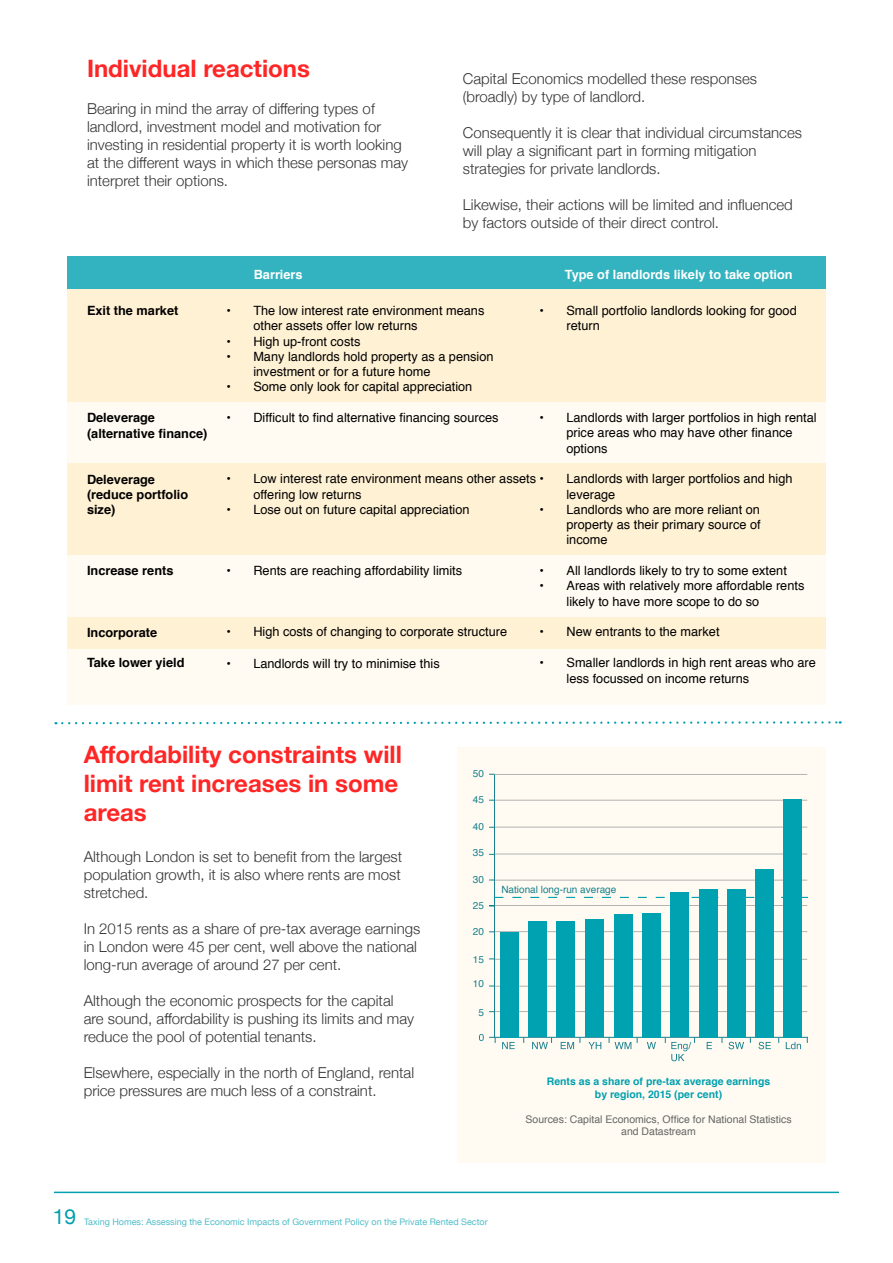
<style>
.page{position:relative;width:893px;height:1263px;background:#fff}
.page>*{position:absolute;margin:0;border:0;box-sizing:border-box;transform-origin:0 0}
.t1{font:700 24px/28.8px "Helvetica Neue";color:#ff2626}
.t2{font:21px "Helvetica Neue";color:#00a0af}
.t3{font:300 15px/18px "Helvetica Neue";color:#333}
.t4{font:12.75px/15.3px "Helvetica";color:#000}
.t5{font:700 12.75px/15.3px "Helvetica";color:#000}
.t6{font:700 12.75px "Helvetica";color:#fff}
.t7{font:10.5px/12.6px "Helvetica";color:#666;text-align:center}
.t8{font:700 10.5px/12.6px "Helvetica";color:#00a0af;text-align:center}
.t9{font:10.05px "Helvetica";color:#18808e}
.t10{font:9px "Helvetica Neue";color:#00a0af}
</style>
<div class="page">
<hr style="left:54px;top:1191px;width:785px;height:2px;background:#00a0af">
<div style="left:457px;top:748px;width:369px;height:415px;background:#fffbf2"></div>
<div style="left:67px;top:290px;width:759px;height:415px;background:#fffbf2"></div>
<svg style="left:55px;top:721px;width:786px;height:4px"></svg>
<div style="left:67px;top:257px;width:759px;height:43px;background:#33b3bf"></div>
<div style="left:67px;top:290px;width:759px;height:112px;background:#fff1d4"></div>
<div style="left:67px;top:463px;width:759px;height:92px;background:#fff1d4"></div>
<div style="left:67px;top:618px;width:759px;height:31px;background:#fff1d4"></div>
<svg style="left:494px;top:774px;width:315px;height:264px"></svg>
<div style="left:500px;top:932px;width:19px;height:105px;background:#00a1b0"></div>
<div style="left:529px;top:921px;width:18px;height:116px;background:#00a1b0"></div>
<div style="left:557px;top:921px;width:18px;height:116px;background:#00a1b0"></div>
<div style="left:586px;top:919px;width:18px;height:118px;background:#00a1b0"></div>
<div style="left:614px;top:914px;width:18px;height:123px;background:#00a1b0"></div>
<div style="left:642px;top:913px;width:18px;height:124px;background:#00a1b0"></div>
<div style="left:671px;top:892px;width:18px;height:145px;background:#00a1b0"></div>
<div style="left:699px;top:889px;width:18px;height:148px;background:#00a1b0"></div>
<div style="left:727px;top:889px;width:19px;height:148px;background:#00a1b0"></div>
<div style="left:756px;top:869px;width:18px;height:168px;background:#00a1b0"></div>
<div style="left:784px;top:799px;width:18px;height:238px;background:#00a1b0"></div>
<svg style="left:479px;top:1034px;width:17px;height:9px"></svg>
<svg style="left:494px;top:897px;width:314px;height:1px"></svg>
<svg style="left:502px;top:1042px;width:13px;height:7px"></svg>
<svg style="left:532px;top:1037px;width:20px;height:12px"></svg>
<svg style="left:561px;top:1042px;width:13px;height:7px"></svg>
<svg style="left:588px;top:1042px;width:13px;height:7px"></svg>
<svg style="left:609px;top:1037px;width:22px;height:12px"></svg>
<svg style="left:647px;top:1042px;width:9px;height:7px"></svg>
<svg style="left:665px;top:1037px;width:30px;height:24px"></svg>
<svg style="left:707px;top:1042px;width:5px;height:7px"></svg>
<svg style="left:729px;top:1042px;width:15px;height:7px"></svg>
<svg style="left:759px;top:1042px;width:12px;height:7px"></svg>
<svg style="left:786px;top:1042px;width:15px;height:7px"></svg>
<h1 class="t1" style="left:87px;top:55px;width:225px">Individual reactions</h1>
<p class="t3" style="left:87px;top:98px;width:323px">Bearing in mind the array of differing types of landlord, investment model and motivation for investing in residential property it is worth looking at the different ways in which these personas may interpret their options.</p>
<p class="t3" style="left:463px;top:69px;width:296px">Capital Economics modelled these responses (broadly) by type of landlord.</p>
<p class="t3" style="left:463px;top:123px;width:341px">Consequently it is clear that individual circumstances will play a significant part in forming mitigation strategies for private landlords.</p>
<p class="t3" style="left:463px;top:195px;width:332px">Likewise, their actions will be limited and influenced by factors outside of their direct control.</p>
<p class="t5" style="left:87px;top:303px;width:93px">Exit the market</p>
<p class="t5" style="left:87px;top:410px;width:122px">Deleverage (alternative finance)</p>
<p class="t5" style="left:87px;top:472px;width:103px">Deleverage (reduce portfolio size)</p>
<p class="t5" style="left:87px;top:563px;width:88px">Increase rents</p>
<p class="t5" style="left:87px;top:625px;width:72px">Incorporate</p>
<p class="t5" style="left:87px;top:655px;width:99px">Take lower yield</p>
<p class="t6" style="left:254px;top:264px;width:50px">Barriers</p>
<p class="t6" style="left:565px;top:264px;width:229px">Type of landlords likely to take option</p>
<p class="t4" style="left:253px;top:303px;width:233px;text-indent:-27px">• The low interest rate environment means other assets offer low returns</p>
<p class="t4" style="left:226px;top:334px;width:136px">• High up-front costs</p>
<p class="t4" style="left:253px;top:349px;width:242px;text-indent:-27px">• Many landlords hold property as a pension investment or for a future home</p>
<p class="t4" style="left:226px;top:380px;width:247px">• Some only look for capital appreciation</p>
<p class="t4" style="left:226px;top:410px;width:274px">• Difficult to find alternative financing sources</p>
<p class="t4" style="left:566px;top:303px;width:232px;text-indent:-27px">• Small portfolio landlords looking for good return</p>
<p class="t4" style="left:566px;top:410px;width:252px;text-indent:-27px">• Landlords with larger portfolios in high rental price areas who may have other finance options</p>
<p class="t4" style="left:566px;top:487px;width:50px">leverage</p>
<p class="t4" style="left:566px;top:502px;width:196px;text-align:justify;text-indent:-27px">• Landlords who are more reliant on property as their primary source of income</p>
<p class="t4" style="left:539px;top:563px;width:249px">• All landlords likely to try to some extent</p>
<p class="t4" style="left:566px;top:579px;width:239px;text-indent:-27px">• Areas with relatively more affordable rents likely to have more scope to do so</p>
<p class="t4" style="left:539px;top:624px;width:182px">• New entrants to the market</p>
<p class="t4" style="left:566px;top:655px;width:251px;line-height:16.2px;text-indent:-27px">• Smaller landlords in high rent areas who are less focussed on income returns</p>
<p class="t4" style="left:253px;top:471px;width:541px;text-indent:-27px">• Low interest rate environment means other assets • Landlords with larger portfolios and high offering low returns</p>
<p class="t4" style="left:226px;top:502px;width:245px">• Lose out on future capital appreciation</p>
<p class="t4" style="left:226px;top:563px;width:237px">• Rents are reaching affordability limits</p>
<p class="t4" style="left:226px;top:624px;width:282px">• High costs of changing to corporate structure</p>
<p class="t4" style="left:226px;top:656px;width:215px">• Landlords will try to minimise this</p>
<h1 class="t1" style="left:84px;top:741px;width:320px">Affordability constraints will limit rent increases in some areas</h1>
<p class="t3" style="left:84px;top:846px;width:320px;text-align:justify">Although London is set to benefit from the largest population growth, it is also where rents are most stretched.</p>
<p class="t3" style="left:84px;top:918px;width:338px">In 2015 rents as a share of pre-tax average earnings in London were 45 per cent, well above the national long-run average of around 27 per cent.</p>
<p class="t3" style="left:84px;top:990px;width:332px">Although the economic prospects for the capital are sound, affordability is pushing its limits and may reduce the pool of potential tenants.</p>
<p class="t3" style="left:84px;top:1062px;width:332px">Elsewhere, especially in the north of England, rental price pressures are much less of a constraint.</p>
<p class="t9" style="left:473px;top:766px;width:13px">50</p>
<p class="t9" style="left:473px;top:792px;width:13px">45</p>
<p class="t9" style="left:473px;top:818px;width:13px">40</p>
<p class="t9" style="left:473px;top:844px;width:13px">35</p>
<p class="t9" style="left:473px;top:871px;width:13px">30</p>
<p class="t9" style="left:473px;top:898px;width:13px">25</p>
<p class="t9" style="left:473px;top:923px;width:13px">20</p>
<p class="t9" style="left:473px;top:951px;width:13px">15</p>
<p class="t9" style="left:473px;top:976px;width:13px">10</p>
<p class="t9" style="left:479px;top:1004px;width:7px">5</p>
<p class="t9" style="left:501px;top:882px;width:116px">National long-run average</p>
<p class="t8" style="left:547px;top:1075px;width:225px">Rents as a share of pre-tax average earnings by region, 2015 (per cent)</p>
<p class="t7" style="left:525px;top:1113px;width:268px">Sources: Capital Economics, Office for National Statistics and Datastream</p>
<h2 class="t2" style="left:53px;top:1201px;width:25px">19</h2>
<p class="t10" style="left:84px;top:1215px;width:405px">Taxing Homes: Assessing the Economic Impacts of Government Policy on the Private Rented Sector</p>
</div>
